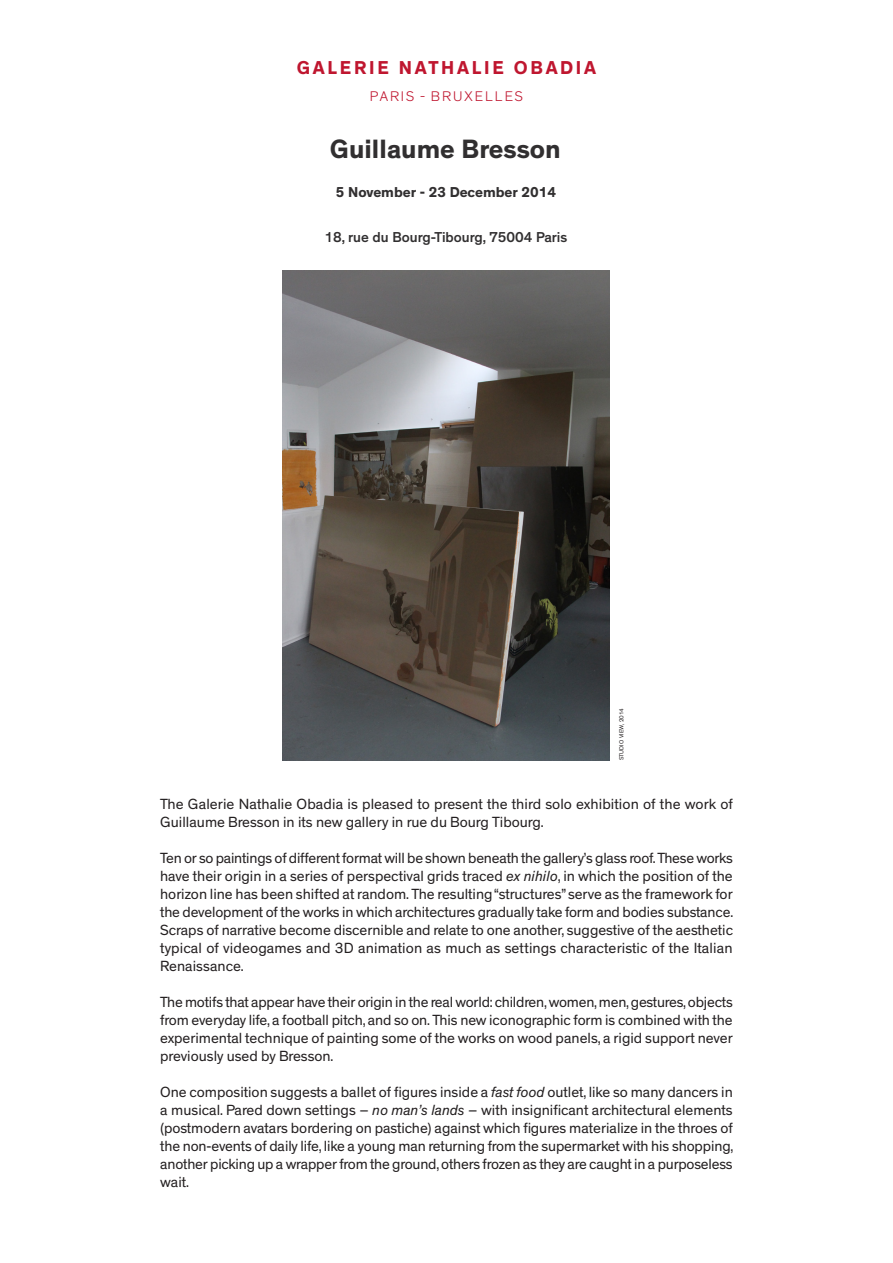
<style>
.page{position:relative;width:893px;height:1263px;background:#fff}
.page>*{position:absolute;margin:0;border:0;box-sizing:border-box;transform-origin:0 0}
.t1{font:700 27px "Theinhardt";color:#312f30}
.t2{font:700 19.05px "Theinhardt";letter-spacing:.145em;color:#bf162f}
.expos{font:15px/18px "Theinhardt";color:#231f20;text-align:justify}
.t3{font:500 14.7px "Theinhardt";color:#312f30}
.t4{font:700 14.7px "Theinhardt";color:#312f30}
.t5{font:300 14.25px "Theinhardt";letter-spacing:.145em;color:#bf162f}
.t6{font:6px "Theinhardt";color:#231f20}
.s1{font-style:italic}
</style>
<div class="page">
<img style="left:282px;top:270px;width:327px;height:490px">
<p class="t2" style="left:297px;top:56px;width:301px">GALERIE NATHALIE OBADIA</p>
<p class="t5" style="left:370px;top:88px;width:155px">PARIS - BRUXELLES</p>
<p class="t1" style="left:330px;top:132px;width:233px">Guillaume Bresson</p>
<p class="t4" style="left:336px;top:183px;width:222px">5 November - 23 December 2014</p>
<p class="t3" style="left:324px;top:228px;width:244px">18, rue du Bourg-Tibourg, 75004 Paris</p>
<p class="t6" style="left:618px;top:760px;width:54px;rotate:-90deg">STUDIO VIEW, 2014</p>
<p class="expos" style="left:160px;top:795px;width:574px">The Galerie Nathalie Obadia is pleased to present the third solo exhibition of the work of<br>Guillaume Bresson in its new gallery in rue du Bourg Tibourg.</p>
<p class="expos" style="left:160px;top:849px;width:574px">Ten or so paintings of different format will be shown beneath the gallery’s glass roof. These works have their origin in a series of perspectival grids traced <span class="s1">ex nihilo</span>, in which the position of the horizon line has been shifted at random. The resulting “structures” serve as the framework for the development of the works in which architectures gradually take form and bodies substance.<br>Scraps of narrative become discernible and relate to one another, suggestive of the aesthetic typical of videogames and 3D animation as much as settings characteristic of the Italian Renaissance.</p>
<p class="expos" style="left:160px;top:993px;width:574px">The motifs that appear have their origin in the real world: children, women, men, gestures, objects from everyday life, a football pitch, and so on. This new iconographic form is combined with the experimental technique of painting some of the works on wood panels, a rigid support never previously used by Bresson.</p>
<p class="expos" style="left:160px;top:1083px;width:575px">One composition suggests a ballet of figures inside a <span class="s1">fast food</span> outlet, like so many dancers in a musical. Pared down settings – <span class="s1">no man’s lands</span> – with insignificant architectural elements (postmodern avatars bordering on pastiche) against which figures materialize in the throes of the non-events of daily life, like a young man returning from the supermarket with his shopping, another picking up a wrapper from the ground, others frozen as they are caught in a purposeless wait.</p>
</div>
